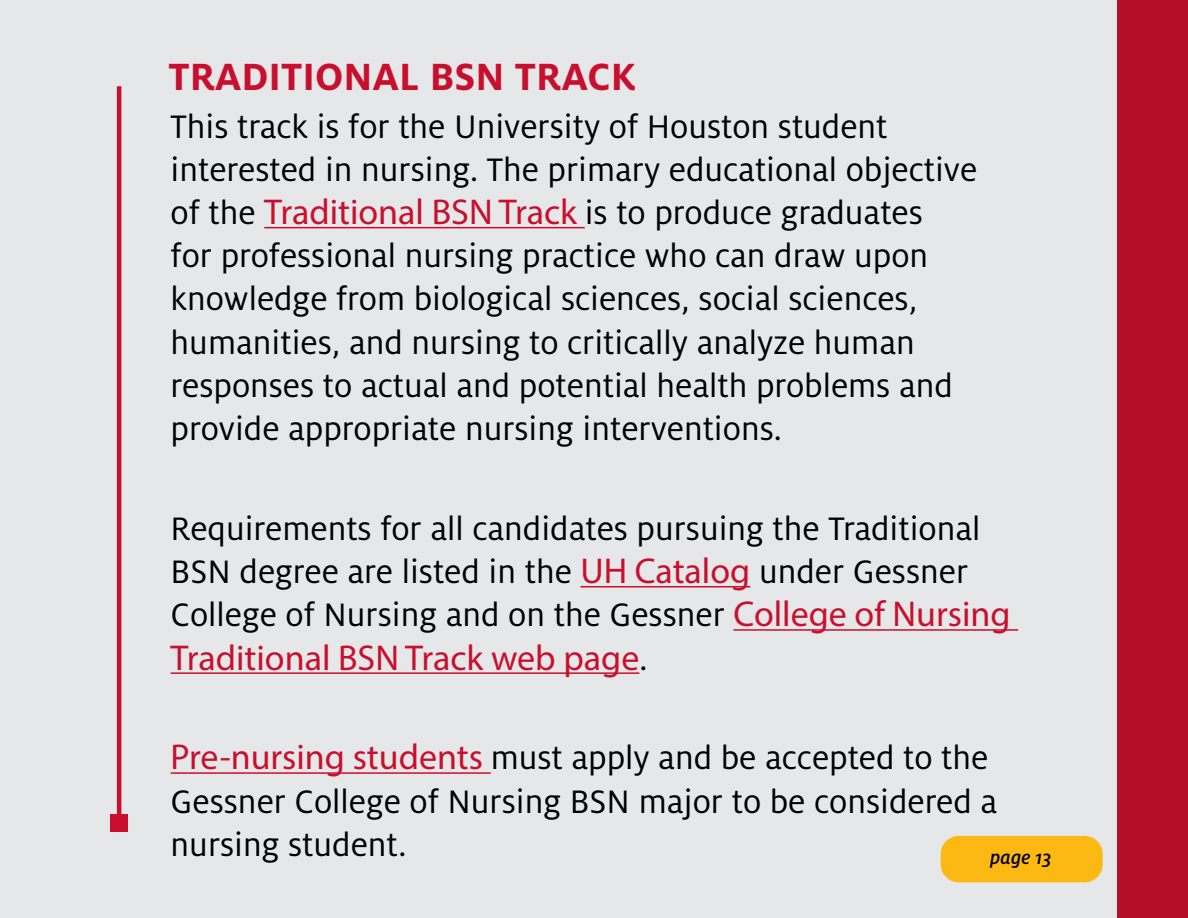
<style>
.page{position:relative;width:1188px;height:918px;background:#e6e7e8}
.page>*{position:absolute;margin:0;border:0;box-sizing:border-box;transform-origin:0 0}
.t1{font:700 42px "Milo OT";color:#c8102e}
.t2{font:36px/43.2px "Milo OT";color:#000}
.t3{font:36px "Myriad Pro";color:#c8102e}
.t4{font:italic 500 21px "Milo OT";color:#000}
.s1{font-family:"Myriad Pro";color:#c8102e}
.s2{font-family:"Milo OT";color:#000}
</style>
<div class="page">
<div style="left:941px;top:836px;width:162px;height:46px;background:#fdb913;border-radius:18px"></div>
<hr style="left:264px;top:227px;width:321px;height:1px;background:#c8102e">
<hr style="left:580px;top:586px;width:170px;height:2px;background:#c8102e">
<hr style="left:734px;top:629px;width:284px;height:2px;background:#c8102e">
<hr style="left:171px;top:672px;width:468px;height:2px;background:#c8102e">
<hr style="left:171px;top:772px;width:320px;height:2px;background:#c8102e">
<hr style="left:117px;top:86px;width:4px;height:737px;background:#c8102e">
<div style="left:110px;top:814px;width:18px;height:18px;background:#c8102e"></div>
<div style="left:1118px;top:0;width:70px;height:918px;background:#b40e29"></div>
<p class="t1" style="left:168px;top:53px;width:469px">TRADITIONAL BSN TRACK</p>
<p class="t2" style="left:171px;top:105px;width:808px">This track is for the University of Houston student interested in nursing. The primary educational objective of the <span class="s1">Traditional BSN Track</span> is to produce graduates<br>for professional nursing practice who can draw upon knowledge from biological sciences, social sciences, humanities, and nursing to critically analyze human responses to actual and potential health problems and provide appropriate nursing interventions.</p>
<p class="t2" style="left:171px;top:507px;width:841px">Requirements for all candidates pursuing the Traditional<br>BSN degree are listed in the <span class="s1">UH Catalog</span> under Gessner<br>College of Nursing and on the Gessner <span class="s1">College of Nursing</span></p>
<p class="t3" style="left:171px;top:635px;width:478px">Traditional BSN Track web page<span class="s2">.</span></p>
<p class="t2" style="left:171px;top:737px;width:828px"><span class="s1">Pre-nursing students</span> must apply and be accepted to the<br>Gessner College of Nursing BSN major to be considered a nursing student.</p>
<p class="t4" style="left:990px;top:846px;width:63px">page 13</p>
</div>
